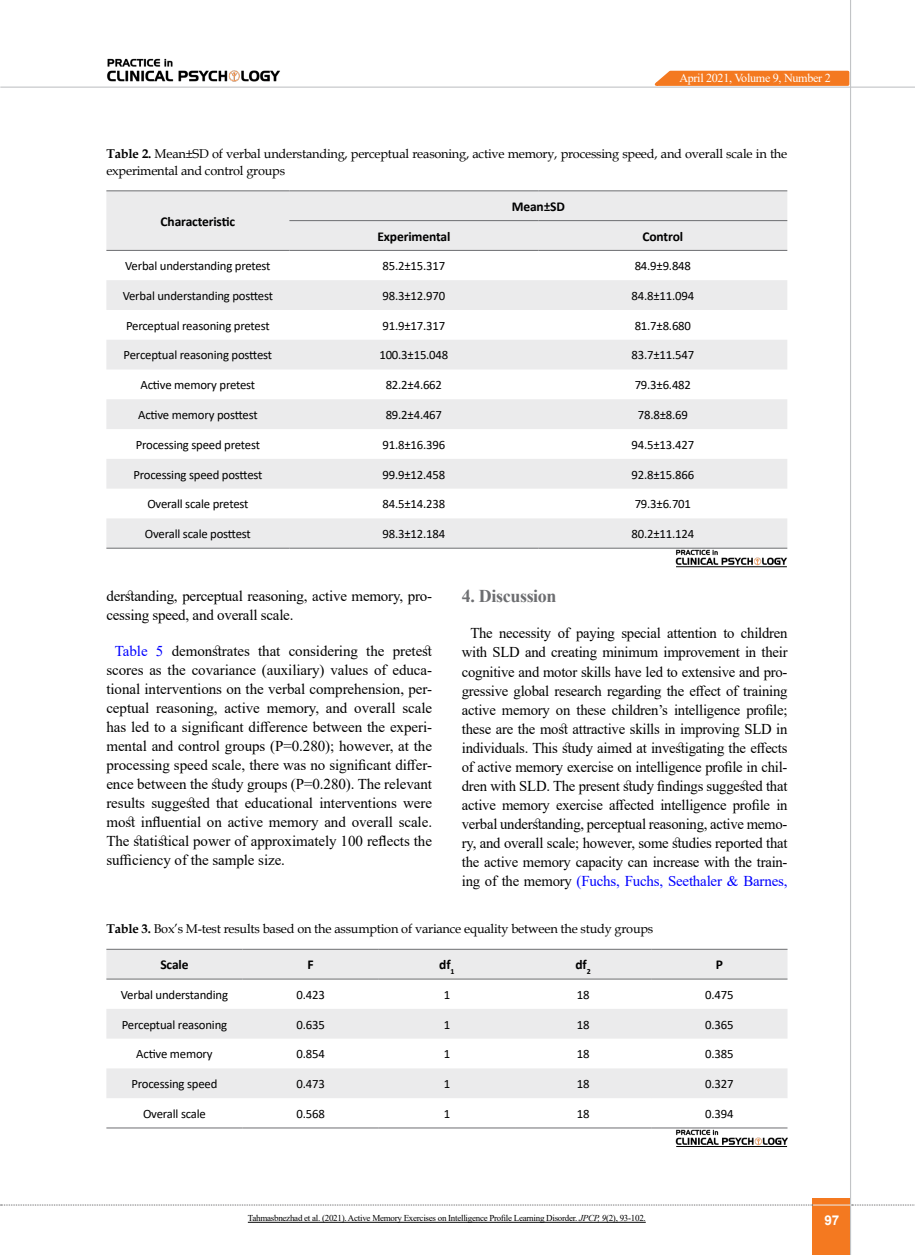
<style>
.page{position:relative;width:915px;height:1255px;background:#fff}
.page>*{position:absolute;margin:0;border:0;box-sizing:border-box;transform-origin:0 0}
.t1{font:700 18px "Times New Roman";letter-spacing:-.02em;color:#6d6e71}
.t2{font:15px/19px "Times New Roman";letter-spacing:-.015em;color:#000}
.t3{font:700 13.5px "Calibri";letter-spacing:-.01em;color:#000}
.t4{font:700 13.5px "Arial";color:#fff}
.t5{font:12.75px "Calibri";letter-spacing:-.015em;color:#000}
.t6{font:12.75px/16.5px "Book Antiqua";letter-spacing:-.015em;color:#000}
.t7{font:12.15px "Times New Roman";letter-spacing:-.025em;color:#fff}
.t8{font:9px "Times New Roman";letter-spacing:-.03em;color:#000}
.s1{font-weight:700}
.s2{color:#00f}
.s3{font-style:italic}
</style>
<div class="page">
<div style="left:812px;top:1198px;width:38px;height:56px;background:#f47920"></div>
<hr style="left:849px;top:0;width:1px;height:1254px;background:#c2c4c6">
<hr style="left:0;top:87px;width:914px;height:1px;background:#c2c4c6">
<hr style="left:812px;top:1204px;width:38px;height:1px;background:#ebebec">
<svg style="left:1px;top:1204px;width:811px;height:1px"></svg>
<svg style="left:851px;top:1204px;width:64px;height:1px"></svg>
<svg style="left:648px;top:69px;width:202px;height:18px;background:#f4944e"></svg>
<img style="left:107px;top:58px;width:173px;height:24px">
<svg style="left:106px;top:191px;width:681px;height:357px;fill:#ebebec"></svg>
<hr style="left:106px;top:190px;width:183px;height:1px;background:#6d6e71">
<hr style="left:106px;top:250px;width:183px;height:1px;background:#6d6e71">
<hr style="left:289px;top:190px;width:249px;height:1px;background:#6d6e71">
<hr style="left:538px;top:190px;width:249px;height:1px;background:#6d6e71">
<hr style="left:289px;top:220px;width:249px;height:1px;background:#6d6e71">
<hr style="left:538px;top:220px;width:249px;height:1px;background:#6d6e71">
<hr style="left:289px;top:250px;width:249px;height:1px;background:#6d6e71">
<hr style="left:538px;top:250px;width:249px;height:1px;background:#6d6e71">
<hr style="left:106px;top:548px;width:183px;height:1px;background:#6d6e71">
<hr style="left:289px;top:548px;width:249px;height:1px;background:#6d6e71">
<hr style="left:538px;top:548px;width:249px;height:1px;background:#6d6e71">
<img style="left:675px;top:548px;width:112px;height:20px">
<hr style="left:675px;top:566px;width:111px;height:1px;background:#000">
<svg style="left:106px;top:949px;width:681px;height:149px;fill:#ebebec"></svg>
<hr style="left:106px;top:948px;width:136px;height:1px;background:#6d6e71">
<hr style="left:242px;top:948px;width:136px;height:1px;background:#6d6e71">
<hr style="left:378px;top:948px;width:137px;height:1px;background:#6d6e71">
<hr style="left:515px;top:948px;width:136px;height:1px;background:#6d6e71">
<hr style="left:651px;top:948px;width:136px;height:1px;background:#6d6e71">
<hr style="left:106px;top:978px;width:136px;height:1px;background:#6d6e71">
<hr style="left:242px;top:978px;width:136px;height:1px;background:#6d6e71">
<hr style="left:378px;top:978px;width:137px;height:1px;background:#6d6e71">
<hr style="left:515px;top:978px;width:136px;height:1px;background:#6d6e71">
<hr style="left:651px;top:978px;width:136px;height:1px;background:#6d6e71">
<hr style="left:106px;top:1127px;width:136px;height:1px;background:#6d6e71">
<hr style="left:242px;top:1127px;width:136px;height:1px;background:#6d6e71">
<hr style="left:378px;top:1127px;width:137px;height:1px;background:#6d6e71">
<hr style="left:515px;top:1127px;width:136px;height:1px;background:#6d6e71">
<hr style="left:651px;top:1127px;width:136px;height:1px;background:#6d6e71">
<img style="left:675px;top:1127px;width:112px;height:20px">
<hr style="left:676px;top:1146px;width:110px;height:1px;background:#000">
<hr style="left:248px;top:1221px;width:397px;height:1px;background:#000">
<p class="t7" style="left:679px;top:69px;width:153px">April 2021, Volume 9, Number 2</p>
<p class="t6" style="left:106px;top:145px;width:682px"><span class="s1">Table 2.</span> Mean±SD of verbal understanding, perceptual reasoning, active memory, processing speed, and overall scale in the experimental and control groups</p>
<p class="t3" style="left:160px;top:212px;width:76px">Characteristic</p>
<p class="t3" style="left:511px;top:197px;width:55px">Mean±SD</p>
<p class="t3" style="left:377px;top:226px;width:74px">Experimental</p>
<p class="t3" style="left:642px;top:226px;width:42px">Control</p>
<p class="t5" style="left:125px;top:257px;width:147px">Verbal understanding pretest</p>
<p class="t5" style="left:382px;top:257px;width:64px">85.2±15.317</p>
<p class="t5" style="left:634px;top:257px;width:58px">84.9±9.848</p>
<p class="t5" style="left:123px;top:287px;width:152px">Verbal understanding posttest</p>
<p class="t5" style="left:382px;top:287px;width:64px">98.3±12.970</p>
<p class="t5" style="left:631px;top:287px;width:64px">84.8±11.094</p>
<p class="t5" style="left:126px;top:316px;width:145px">Perceptual reasoning pretest</p>
<p class="t5" style="left:382px;top:316px;width:64px">91.9±17.317</p>
<p class="t5" style="left:634px;top:316px;width:58px">81.7±8.680</p>
<p class="t5" style="left:124px;top:346px;width:150px">Perceptual reasoning posttest</p>
<p class="t5" style="left:379px;top:346px;width:70px">100.3±15.048</p>
<p class="t5" style="left:631px;top:346px;width:64px">83.7±11.547</p>
<p class="t5" style="left:140px;top:376px;width:116px">Active memory pretest</p>
<p class="t5" style="left:385px;top:376px;width:58px">82.2±4.662</p>
<p class="t5" style="left:634px;top:376px;width:58px">79.3±6.482</p>
<p class="t5" style="left:138px;top:406px;width:121px">Active memory posttest</p>
<p class="t5" style="left:385px;top:406px;width:58px">89.2±4.467</p>
<p class="t5" style="left:637px;top:406px;width:52px">78.8±8.69</p>
<p class="t5" style="left:136px;top:435px;width:126px">Processing speed pretest</p>
<p class="t5" style="left:382px;top:435px;width:64px">91.8±16.396</p>
<p class="t5" style="left:631px;top:435px;width:64px">94.5±13.427</p>
<p class="t5" style="left:133px;top:465px;width:130px">Processing speed posttest</p>
<p class="t5" style="left:382px;top:465px;width:64px">99.9±12.458</p>
<p class="t5" style="left:631px;top:465px;width:64px">92.8±15.866</p>
<p class="t5" style="left:147px;top:495px;width:102px">Overall scale pretest</p>
<p class="t5" style="left:382px;top:495px;width:64px">84.5±14.238</p>
<p class="t5" style="left:634px;top:495px;width:58px">79.3±6.701</p>
<p class="t5" style="left:145px;top:525px;width:107px">Overall scale posttest</p>
<p class="t5" style="left:382px;top:525px;width:64px">98.3±12.184</p>
<p class="t5" style="left:631px;top:525px;width:64px">80.2±11.124</p>
<p class="t2" style="left:106px;top:585px;width:327px">derstanding, perceptual reasoning, active memory, pro&shy;cessing speed, and overall scale.</p>
<p class="t2" style="left:106px;top:640px;width:327px;text-align:justify;text-indent:9px"><span class="s2">Table 5</span> demonstrates that considering the pretest scores as the covariance (auxiliary) values of educa&shy;tional interventions on the verbal comprehension, per&shy;ceptual reasoning, active memory, and overall scale has led to a significant difference between the experi&shy;mental and control groups (P=0.280); however, at the processing speed scale, there was no significant differ&shy;ence between the study groups (P=0.280). The relevant results suggested that educational interventions were most influential on active memory and overall scale.<br>The statistical power of approximately 100 reflects the sufficiency of the sample size.</p>
<p class="t1" style="left:461px;top:583px;width:96px">4. Discussion</p>
<p class="t2" style="left:461px;top:623px;width:327px;text-align:center">The necessity of paying special attention to children with SLD and creating minimum improvement in their cognitive and motor skills have led to extensive and pro&shy;gressive global research regarding the effect of training active memory on these children’s intelligence profile; these are the most attractive skills in improving SLD in individuals. This study aimed at investigating the effects of active memory exercise on intelligence profile in chil&shy;dren with SLD. The present study findings suggested that active memory exercise affected intelligence profile in verbal understanding, perceptual reasoning, active memo&shy;ry, and overall scale; however, some studies reported that the active memory capacity can increase with the train&shy;ing of the memory <span class="s2">(Fuchs, Fuchs, Seethaler &amp; Barnes,</span></p>
<p class="t6" style="left:106px;top:920px;width:548px"><span class="s1">Table 3.</span> Box’s M-test results based on the assumption of variance equality between the study groups</p>
<p class="t3" style="left:160px;top:955px;width:30px">Scale</p>
<p class="t3" style="left:307px;top:955px;width:8px">F</p>
<p class="t3" style="left:439px;top:955px;width:17px">df<sub>1</sub></p>
<p class="t3" style="left:575px;top:955px;width:17px">df<sub>2</sub></p>
<p class="t3" style="left:715px;top:955px;width:9px">P</p>
<p class="t5" style="left:121px;top:985px;width:109px">Verbal understanding</p>
<p class="t5" style="left:296px;top:985px;width:30px">0.423</p>
<p class="t5" style="left:443px;top:985px;width:8px">1</p>
<p class="t5" style="left:576px;top:985px;width:14px">18</p>
<p class="t5" style="left:705px;top:985px;width:30px">0.475</p>
<p class="t5" style="left:122px;top:1015px;width:107px">Perceptual reasoning</p>
<p class="t5" style="left:296px;top:1015px;width:30px">0.635</p>
<p class="t5" style="left:443px;top:1015px;width:8px">1</p>
<p class="t5" style="left:576px;top:1015px;width:14px">18</p>
<p class="t5" style="left:705px;top:1015px;width:30px">0.365</p>
<p class="t5" style="left:136px;top:1045px;width:78px">Active memory</p>
<p class="t5" style="left:296px;top:1045px;width:30px">0.854</p>
<p class="t5" style="left:443px;top:1045px;width:8px">1</p>
<p class="t5" style="left:576px;top:1045px;width:14px">18</p>
<p class="t5" style="left:705px;top:1045px;width:30px">0.385</p>
<p class="t5" style="left:131px;top:1074px;width:87px">Processing speed</p>
<p class="t5" style="left:296px;top:1074px;width:30px">0.473</p>
<p class="t5" style="left:443px;top:1074px;width:8px">1</p>
<p class="t5" style="left:576px;top:1074px;width:14px">18</p>
<p class="t5" style="left:705px;top:1074px;width:30px">0.327</p>
<p class="t5" style="left:143px;top:1104px;width:64px">Overall scale</p>
<p class="t5" style="left:296px;top:1104px;width:30px">0.568</p>
<p class="t5" style="left:443px;top:1104px;width:8px">1</p>
<p class="t5" style="left:576px;top:1104px;width:14px">18</p>
<p class="t5" style="left:705px;top:1104px;width:30px">0.394</p>
<p class="t8" style="left:248px;top:1211px;width:399px">Tahmasbnezhad et al. (2021). Active Memory Exercises on Intelligence Profile Learning Disorder. <span class="s3">JPCP, 9</span>(2), 93-102.</p>
<p class="t4" style="left:824px;top:1210px;width:17px">97</p>
</div>
